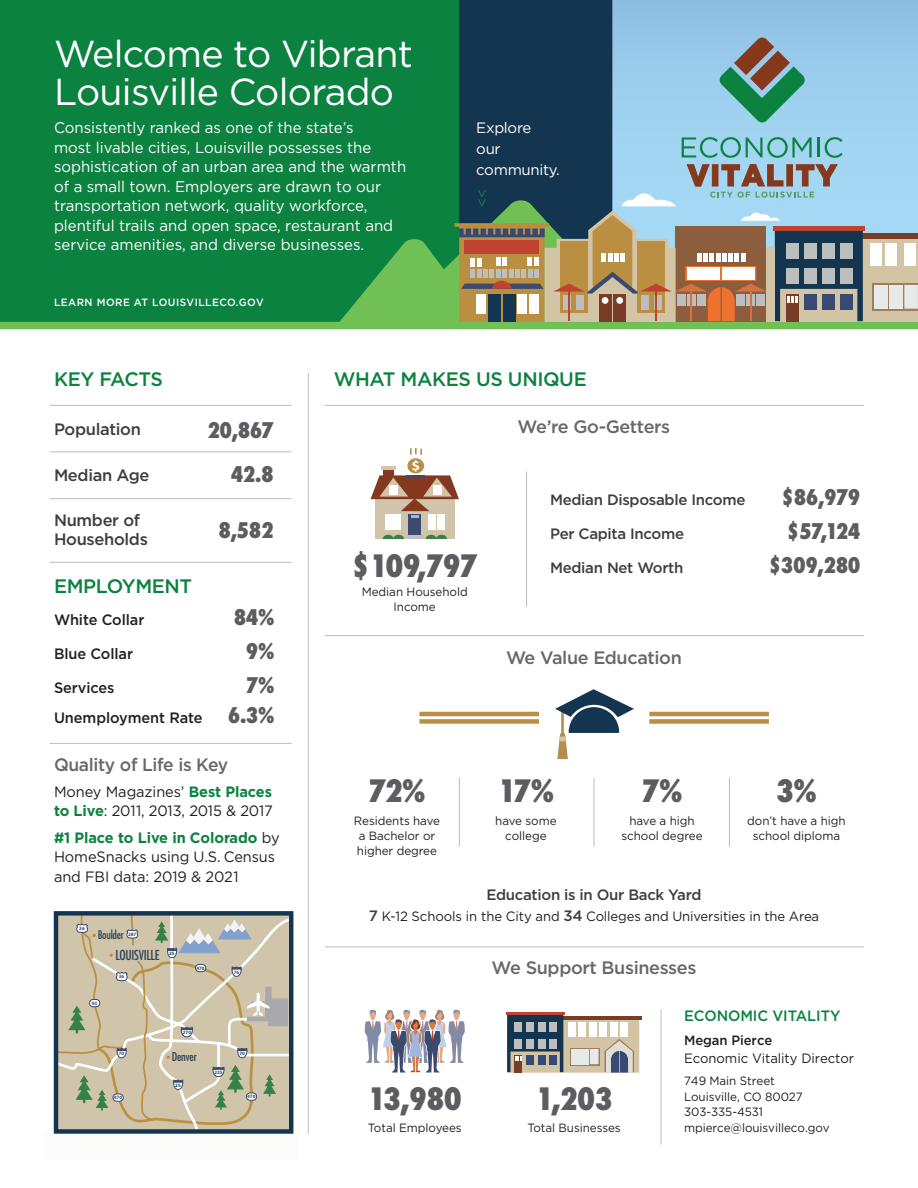
<style>
.page{position:relative;width:918px;height:1188px;background:#fff}
.page>*{position:absolute;margin:0;border:0;box-sizing:border-box;transform-origin:0 0}
.t1{font:37.5px/37.5px "Gotham";letter-spacing:-.02em;color:#fff}
.t2{font:800 condensed 30px "Futura";letter-spacing:-.02em;color:#5d5c61}
.t3{font:800 condensed 21px/44.2px "Futura";letter-spacing:-.02em;color:#5d5c61;text-align:right}
.t4{font:500 19.5px "Gotham";letter-spacing:-.02em;color:#0c8240}
.t5{font:500 18px "Gotham";letter-spacing:-.02em;color:#68676b}
.t6{font:500 16.5px/19.5px "Gotham";letter-spacing:-.02em;color:#3e3e3f}
.t7{font:15.45px/19.5px "Gotham";color:#fff}
.t8{font:15px/19.5px "Gotham";letter-spacing:-.005em;color:#231f20}
.t9{font:500 15px "Gotham";letter-spacing:-.02em;color:#3e3e3f}
.t10{font:500 15px "Gotham";letter-spacing:-.005em;color:#231f20}
.t11{font:15px/21px "Gotham";letter-spacing:-.02em;color:#fff}
.t12{font:500 15px "Gotham";letter-spacing:-.005em;color:#0c8240}
.t13{font:13.5px "Gotham";letter-spacing:-.005em;color:#231f20}
.t14{font:500 13.5px "Gotham";letter-spacing:-.005em;color:#231f20}
.t15{font:condensed 13.35px "Futura LT";letter-spacing:-.02em;color:#2b4159}
.t16{font:12px/15px "Gotham";letter-spacing:-.005em;color:#231f20;text-align:center}
.t17{font:condensed 11.85px "Futura LT";letter-spacing:-.02em;color:#2b4159}
.t18{font:condensed 11.55px "Futura LT";letter-spacing:-.02em;color:#2b4159}
.t19{font:500 10.5px "Gotham";letter-spacing:.05em;color:#fff}
.t20{font:700 4.95px "Myriad Pro";color:#3a4a71}
.t21{font:700 4.95px "Myriad Pro";color:#0b5058}
.s1{font-family:"Futura";font-weight:800;font-stretch:condensed;font-size:21px;color:#5d5c61}
.s2{font-weight:700;color:#0c8240}
.s3{font-weight:500;font-size:15px;color:#3e3e3f}
</style>
<div class="page">
<div style="left:0;top:0;width:459px;height:324px;background:#0c8240"></div>
<div style="left:459px;top:0;width:156px;height:319px;background:#14354f"></div>
<svg style="left:612px;top:0;width:306px;height:164px;background:#98caea"></svg>
<div style="left:0;top:322px;width:918px;height:7px;background:#70c055"></div>
<hr style="left:562px;top:1016px;width:80px;height:4px;background:#783d24">
<hr style="left:506px;top:1012px;width:59px;height:2px;background:#bf432f">
<svg style="left:507px;top:1014px;width:132px;height:59px"></svg>
<div style="left:571px;top:1049px;width:9px;height:15px;background:#e6eae9"></div>
<div style="left:580px;top:1049px;width:9px;height:15px;background:#e6eae9"></div>
<div style="left:590px;top:1049px;width:9px;height:15px;background:#e6eae9"></div>
<div style="left:515px;top:1022px;width:7px;height:10px;background:#bcbfbe"></div>
<div style="left:526px;top:1022px;width:8px;height:10px;background:#bcbfbe"></div>
<div style="left:538px;top:1022px;width:7px;height:10px;background:#bcbfbe"></div>
<div style="left:549px;top:1022px;width:8px;height:10px;background:#bcbfbe"></div>
<hr style="left:308px;top:373px;width:1px;height:761px;background:#bcbfbe">
<hr style="left:661px;top:1010px;width:1px;height:134px;background:#bcbfbe">
<hr style="left:325px;top:635px;width:539px;height:1px;background:#bcbfbe">
<hr style="left:325px;top:405px;width:539px;height:1px;background:#bcbfbe">
<hr style="left:325px;top:947px;width:539px;height:1px;background:#bcbfbe">
<hr style="left:526px;top:472px;width:1px;height:135px;background:#bcbfbe">
<div style="left:375px;top:498px;width:80px;height:41px;background:#d0c5aa"></div>
<div style="left:409px;top:514px;width:12px;height:21px;background:#3c4a70"></div>
<svg style="left:383px;top:535px;width:21px;height:4px"></svg>
<svg style="left:426px;top:535px;width:21px;height:4px"></svg>
<hr style="left:407px;top:535px;width:16px;height:4px;background:#bcbfbe">
<div style="left:385px;top:514px;width:8px;height:7px;background:#fff"></div>
<div style="left:394px;top:514px;width:7px;height:7px;background:#fff"></div>
<div style="left:385px;top:522px;width:8px;height:7px;background:#fff"></div>
<div style="left:394px;top:522px;width:7px;height:7px;background:#fff"></div>
<div style="left:428px;top:514px;width:8px;height:7px;background:#fff"></div>
<div style="left:437px;top:514px;width:8px;height:7px;background:#fff"></div>
<div style="left:428px;top:522px;width:8px;height:7px;background:#fff"></div>
<div style="left:437px;top:522px;width:8px;height:7px;background:#fff"></div>
<svg style="left:371px;top:448px;width:88px;height:70px"></svg>
<hr style="left:459px;top:777px;width:1px;height:70px;background:#bcbfbe">
<hr style="left:594px;top:777px;width:1px;height:70px;background:#bcbfbe">
<hr style="left:729px;top:777px;width:1px;height:70px;background:#bcbfbe">
<svg style="left:555px;top:689px;width:79px;height:70px"></svg>
<hr style="left:419px;top:712px;width:120px;height:4px;background:#ba8f41">
<hr style="left:649px;top:712px;width:120px;height:4px;background:#ba8f41">
<div style="left:419px;top:719px;width:120px;height:5px;background:#ba8f41"></div>
<div style="left:649px;top:719px;width:120px;height:5px;background:#ba8f41"></div>
<svg style="left:59px;top:916px;width:229px;height:213px;background:#cbc3a9"></svg>
<div style="left:44px;top:1133px;width:254px;height:26px;background:#fbfbfa"></div>
<div style="left:54px;top:911px;width:239px;height:223px;border:4px solid #14354f"></div>
<svg style="left:364px;top:1009px;width:101px;height:64px"></svg>
<svg style="left:682px;top:137px;width:130px;height:21px;background:#78bec0"></svg>
<hr style="left:817px;top:137px;width:3px;height:20px;background:#0c8240">
<svg style="left:825px;top:137px;width:18px;height:21px"></svg>
<svg style="left:316px;top:164px;width:602px;height:158px"></svg>
<svg style="left:719px;top:37px;width:86px;height:86px;background:#6f9d96"></svg>
<div style="left:470px;top:258px;width:5px;height:8px;background:#fff"></div>
<div style="left:477px;top:258px;width:5px;height:8px;background:#fff"></div>
<div style="left:470px;top:270px;width:5px;height:8px;background:#bcbfbe"></div>
<hr style="left:50px;top:451px;width:242px;height:1px;background:#bcbfbe">
<hr style="left:50px;top:498px;width:242px;height:1px;background:#bcbfbe">
<hr style="left:50px;top:562px;width:242px;height:1px;background:#bcbfbe">
<hr style="left:50px;top:743px;width:242px;height:1px;background:#bcbfbe">
<hr style="left:50px;top:405px;width:242px;height:1px;background:#bcbfbe">
<h1 class="t1" style="left:54px;top:35px;width:360px">Welcome to Vibrant<br>Louisville Colorado</h1>
<p class="t7" style="left:54px;top:118px;width:354px">Consistently ranked as one of the state’s<br>most livable cities, Louisville possesses the sophistication of an urban area and the warmth of a small town. Employers are drawn to our transportation network, quality workforce, plentiful trails and open space, restaurant and service amenities, and diverse businesses.</p>
<p class="t11" style="left:476px;top:117px;width:85px">Explore<br>our community.</p>
<p class="t19" style="left:54px;top:296px;width:211px">LEARN MORE AT LOUISVILLECO.GOV</p>
<p class="t4" style="left:54px;top:366px;width:110px">KEY FACTS</p>
<p class="t6" style="left:54px;top:420px;width:88px">Population</p>
<p class="t6" style="left:54px;top:465px;width:97px">Median Age</p>
<p class="t6" style="left:54px;top:510px;width:95px">Number of<br>Households</p>
<p class="t4" style="left:54px;top:573px;width:140px">EMPLOYMENT</p>
<h3 class="t3" style="left:207px;top:408px;width:68px">20,867<br>42.8</h3>
<h3 class="t3" style="left:218px;top:508px;width:57px">8,582</h3>
<p class="t10" style="left:54px;top:609px;width:92px">White Collar</p>
<h3 class="t3" style="left:234px;top:595px;width:42px">84%</h3>
<p class="t10" style="left:54px;top:644px;width:81px">Blue Collar</p>
<h3 class="t3" style="left:246px;top:629px;width:30px">9%</h3>
<p class="t10" style="left:54px;top:678px;width:62px">Services</p>
<h3 class="t3" style="left:246px;top:664px;width:30px">7%</h3>
<p class="t10" style="left:54px;top:708px;width:222px">Unemployment Rate <span class="s1">6.3%</span></p>
<p class="t5" style="left:54px;top:752px;width:176px">Quality of Life is Key</p>
<p class="t8" style="left:54px;top:781px;width:220px">Money Magazines’ <span class="s2">Best Places to Live</span>: 2011, 2013, 2015 &amp; 2017</p>
<p class="t8" style="left:54px;top:827px;width:227px"><span class="s2">#1 Place to Live in Colorado</span> by<br>HomeSnacks using U.S. Census and FBI data: 2019 &amp; 2021</p>
<p class="t20" style="left:79px;top:925px;width:7px">36</p>
<p class="t18" style="left:98px;top:928px;width:28px">Boulder</p>
<p class="t15" style="left:115px;top:947px;width:45px">LOUISVILLE</p>
<p class="t20" style="left:128px;top:931px;width:10px">287</p>
<p class="t20" style="left:119px;top:973px;width:7px">36</p>
<p class="t20" style="left:92px;top:1000px;width:7px">93</p>
<p class="t21" style="left:169px;top:950px;width:7px">25</p>
<p class="t20" style="left:196px;top:965px;width:10px">470</p>
<p class="t20" style="left:119px;top:1050px;width:7px">70</p>
<p class="t20" style="left:114px;top:1094px;width:10px">470</p>
<p class="t20" style="left:183px;top:1029px;width:10px">270</p>
<p class="t17" style="left:172px;top:1050px;width:26px">Denver</p>
<p class="t21" style="left:175px;top:1082px;width:7px">25</p>
<p class="t20" style="left:214px;top:1069px;width:10px">225</p>
<p class="t20" style="left:234px;top:969px;width:7px">76</p>
<p class="t20" style="left:239px;top:1050px;width:7px">70</p>
<p class="t20" style="left:247px;top:1093px;width:10px">470</p>
<p class="t4" style="left:334px;top:366px;width:255px">WHAT MAKES US UNIQUE</p>
<h2 class="t2" style="left:352px;top:545px;width:127px">$109,797</h2>
<p class="t16" style="left:362px;top:584px;width:108px">Median Household<br>Income</p>
<p class="t5" style="left:518px;top:415px;width:154px">We’re Go-Getters</p>
<p class="t9" style="left:550px;top:490px;width:197px">Median Disposable Income</p>
<h3 class="t3" style="left:782px;top:475px;width:81px">$86,979</h3>
<p class="t9" style="left:550px;top:524px;width:136px">Per Capita Income</p>
<h3 class="t3" style="left:787px;top:509px;width:75px">$57,124</h3>
<p class="t9" style="left:550px;top:558px;width:135px">Median Net Worth</p>
<h3 class="t3" style="left:769px;top:544px;width:93px">$309,280</h3>
<p class="t5" style="left:506px;top:646px;width:177px">We Value Education</p>
<h2 class="t2" style="left:368px;top:770px;width:59px">72%</h2>
<p class="t16" style="left:354px;top:813px;width:88px;text-align:left">Residents have a Bachelor or higher degree</p>
<h2 class="t2" style="left:498px;top:770px;width:58px">17%</h2>
<p class="t16" style="left:495px;top:813px;width:63px">have some college</p>
<h2 class="t2" style="left:642px;top:770px;width:42px">7%</h2>
<p class="t16" style="left:621px;top:813px;width:83px">have a high school degree</p>
<h2 class="t2" style="left:776px;top:770px;width:42px">3%</h2>
<p class="t16" style="left:747px;top:813px;width:100px">don’t have a high school diploma</p>
<p class="t9" style="left:487px;top:885px;width:216px">Education is in Our Back Yard</p>
<p class="t13" style="left:369px;top:908px;width:452px"><span class="s3">7</span> K-12 Schools in the City and <span class="s3">34</span> Colleges and Universities in the Area</p>
<p class="t5" style="left:492px;top:956px;width:206px">We Support Businesses</p>
<h2 class="t2" style="left:368px;top:1078px;width:96px">13,980</h2>
<h2 class="t2" style="left:535px;top:1078px;width:79px">1,203</h2>
<p class="t16" style="left:527px;top:1120px;width:95px">Total Businesses</p>
<p class="t16" style="left:368px;top:1120px;width:95px">Total Employees</p>
<p class="t12" style="left:684px;top:1005px;width:158px">ECONOMIC VITALITY</p>
<p class="t14" style="left:684px;top:1032px;width:90px">Megan Pierce</p>
<p class="t13" style="left:684px;top:1050px;width:172px">Economic Vitality Director</p>
<p class="t16" style="left:684px;top:1073px;width:147px;line-height:15.5px;text-align:left">749 Main Street<br>Louisville, CO 80027<br>303-335-4531 mpierce@louisvilleco.gov</p>
</div>
